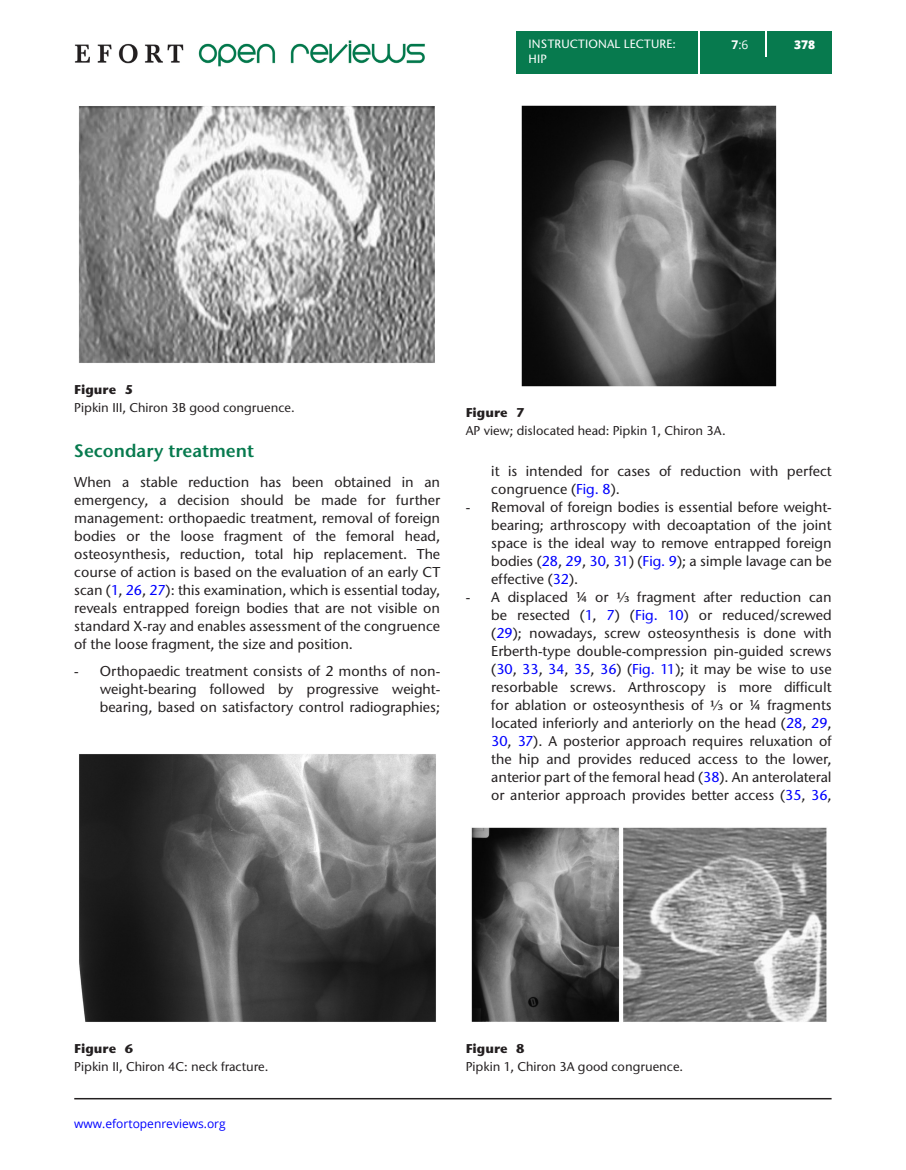
<style>
.page{position:relative;width:906px;height:1170px;background:#fff}
.page>*{position:absolute;margin:0;border:0;box-sizing:border-box;transform-origin:0 0}
.t1{font:600 18px "Stone Sans ITC Std";color:#077a4e}
.SLM{font:500 14.25px/18px "Stone Sans ITC Std";color:#231f20;text-align:justify}
.TXT{font:500 14.25px/18px "Stone Sans ITC Std";color:#231f20;text-align:justify}
.SLF{font:500 14.25px/18px "Stone Sans ITC Std";color:#231f20;text-align:justify}
.FC{font:500 12.75px "Stone Sans ITC Std";color:#231f20}
.FC-2{font:700 12.75px "Stone Sans ITC Std";color:#231f20}
.t2{font:12px "Open Sans";color:#00f}
.t3{font:500 12px "Stone Sans ITC Std";letter-spacing:.015em;color:#fff}
.t4{font:12px "Open Sans";color:#fff}
.t5{font:800 12px "Open Sans";color:#fff}
.s1{font-weight:700}
.s2{color:#00f}
.s3{font-family:"STIX Two Text"}
</style>
<div class="page">
<hr style="left:74px;top:1097px;width:757px;height:2px;background:#231f20">
<img style="left:74px;top:40px;width:351px;height:26px">
<div style="left:516px;top:31px;width:315px;height:43px;background:#077a4e"></div>
<hr style="left:698px;top:31px;width:2px;height:43px;background:#fff">
<svg style="left:765px;top:31px;width:1px;height:26px"></svg>
<img style="left:79px;top:106px;width:356px;height:257px">
<img style="left:79px;top:754px;width:357px;height:267px">
<img style="left:521px;top:106px;width:255px;height:280px">
<img style="left:471px;top:827px;width:356px;height:194px">
<p class="t3" style="left:528px;top:37px;width:149px">INSTRUCTIONAL LECTURE:</p>
<p class="t4" style="left:731px;top:36px;width:18px"><span class="s1">7</span>:6</p>
<p class="t3" style="left:528px;top:51px;width:20px">HIP</p>
<p class="t5" style="left:794px;top:35px;width:23px">378</p>
<p class="FC-2" style="left:74px;top:381px;width:61px">Figure 5</p>
<p class="FC" style="left:74px;top:399px;width:222px">Pipkin III, Chiron 3B good congruence.</p>
<h1 class="t1" style="left:74px;top:439px;width:181px">Secondary treatment</h1>
<p class="TXT" style="left:74px;top:472px;width:367px">When a stable reduction has been obtained in an emergency, a decision should be made for further management: orthopaedic treatment, removal of foreign bodies or the loose fragment of the femoral head, osteosynthesis, reduction, total hip replacement. The course of action is based on the evaluation of an early CT scan (<span class="s2">1</span>, <span class="s2">26</span>, <span class="s2">27</span>): this examination, which is essential today, reveals entrapped foreign bodies that are not visible on standard X-ray and enables assessment of the congruence of the loose fragment, the size and position.</p>
<p class="SLF" style="left:100px;top:661px;width:342px;text-indent:-26px">- Orthopaedic treatment consists of 2 months of non&shy;weight-bearing followed by progressive weight&shy;bearing, based on satisfactory control radiographies;</p>
<p class="FC-2" style="left:466px;top:404px;width:61px">Figure 7</p>
<p class="FC" style="left:466px;top:423px;width:261px">AP view; dislocated head: Pipkin 1, Chiron 3A.</p>
<p class="SLF" style="left:491px;top:461px;width:342px">it is intended for cases of reduction with perfect congruence (<span class="s2">Fig. 8</span>).</p>
<p class="SLM" style="left:491px;top:497px;width:342px;text-indent:-26px">- Removal of foreign bodies is essential before weight&shy;bearing; arthroscopy with decoaptation of the joint space is the ideal way to remove entrapped foreign bodies (<span class="s2">28</span>, <span class="s2">29</span>, <span class="s2">30</span>, <span class="s2">31</span>) (<span class="s2">Fig. 9</span>); a simple lavage can be effective (<span class="s2">32</span>).</p>
<p class="SLM" style="left:491px;top:587px;width:342px;text-indent:-26px">- A displaced ¼ or <span class="s3">⅓</span> fragment after reduction can be resected (<span class="s2">1</span>, <span class="s2">7</span>) (<span class="s2">Fig. 10</span>) or reduced/screwed (<span class="s2">29</span>); nowadays, screw osteosynthesis is done with Erberth-type double-compression pin-guided screws (<span class="s2">30</span>, <span class="s2">33</span>, <span class="s2">34</span>, <span class="s2">35</span>, <span class="s2">36</span>) (<span class="s2">Fig. 11</span>); it may be wise to use resorbable screws. Arthroscopy is more difficult for ablation or osteosynthesis of <span class="s3">⅓</span> or ¼ fragments located inferiorly and anteriorly on the head (<span class="s2">28</span>, <span class="s2">29</span>, <span class="s2">30</span>, <span class="s2">37</span>). A posterior approach requires reluxation of the hip and provides reduced access to the lower, anterior part of the femoral head (<span class="s2">38</span>). An anterolateral or anterior approach provides better access (<span class="s2">35</span>, <span class="s2">36</span>,</p>
<p class="FC-2" style="left:74px;top:1039px;width:61px">Figure 6</p>
<p class="FC" style="left:74px;top:1058px;width:196px">Pipkin II, Chiron 4C: neck fracture.</p>
<p class="t2" style="left:74px;top:1115px;width:153px">www.efortopenreviews.org</p>
<p class="FC-2" style="left:466px;top:1039px;width:61px">Figure 8</p>
<p class="FC" style="left:466px;top:1058px;width:219px">Pipkin 1, Chiron 3A good congruence.</p>
</div>
